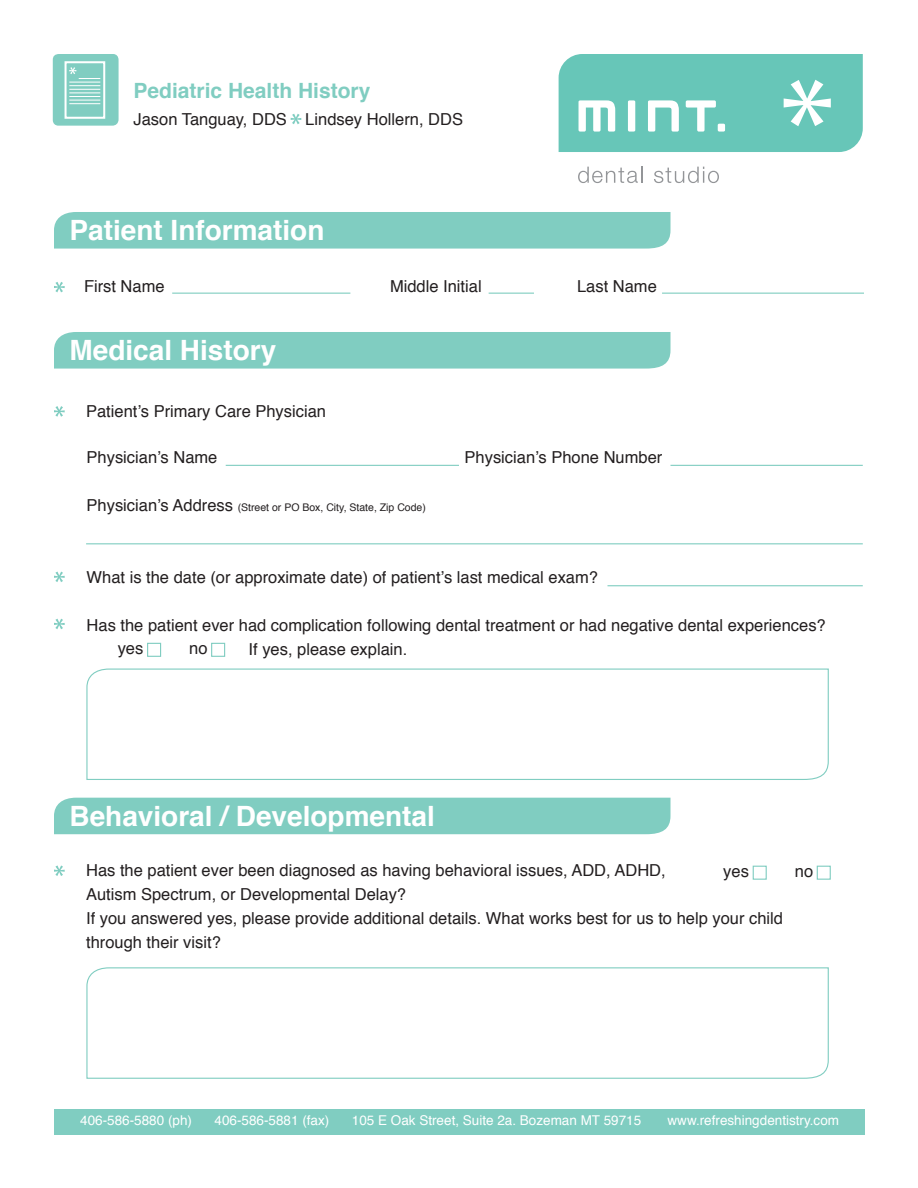
<style>
.page{position:relative;width:918px;height:1188px;background:#fff}
.page>*{position:absolute;margin:0;border:0;box-sizing:border-box;transform-origin:0 0}
.t1{font:700 28.05px "Helvetica";color:#fff}
.t2{font:700 21px "Helvetica";color:#80cdc1}
.t3{font:16.5px/24px "Helvetica";color:#231f20}
.t4{font:13.5px "Helvetica";color:#fff}
.t5{font:10.5px "Helvetica";color:#231f20}
.s1{font-size:16.5px}
</style>
<div class="page">
<svg style="left:578px;top:167px;width:65px;height:16px"></svg>
<svg style="left:654px;top:167px;width:65px;height:16px"></svg>
<svg style="left:559px;top:54px;width:304px;height:98px"></svg>
<svg style="left:53px;top:54px;width:66px;height:72px"></svg>
<svg style="left:291px;top:114px;width:10px;height:10px"></svg>
<div style="left:54px;top:212px;width:616px;height:37px;background:#80cdc1"></div>
<hr style="left:172px;top:293px;width:178px;height:1px;background:#80cdc1">
<hr style="left:489px;top:293px;width:45px;height:1px;background:#80cdc1">
<svg style="left:54px;top:282px;width:11px;height:10px"></svg>
<hr style="left:662px;top:293px;width:202px;height:1px;background:#80cdc1">
<div style="left:54px;top:332px;width:616px;height:37px;background:#80cdc1"></div>
<div style="left:54px;top:798px;width:616px;height:36px;background:#80cdc1"></div>
<svg style="left:54px;top:406px;width:11px;height:11px"></svg>
<svg style="left:54px;top:865px;width:11px;height:11px"></svg>
<svg style="left:54px;top:572px;width:11px;height:10px"></svg>
<svg style="left:54px;top:619px;width:11px;height:10px"></svg>
<svg style="left:86px;top:668px;width:743px;height:112px"></svg>
<svg style="left:86px;top:967px;width:743px;height:112px"></svg>
<hr style="left:226px;top:465px;width:233px;height:1px;background:#80cdc1">
<hr style="left:671px;top:465px;width:192px;height:1px;background:#80cdc1">
<hr style="left:608px;top:585px;width:255px;height:1px;background:#80cdc1">
<hr style="left:86px;top:543px;width:777px;height:1px;background:#80cdc1">
<div style="left:147px;top:643px;width:14px;height:14px;border:1px solid #80cdc1"></div>
<div style="left:753px;top:866px;width:14px;height:14px;border:1px solid #80cdc1"></div>
<div style="left:211px;top:643px;width:14px;height:14px;border:1px solid #80cdc1"></div>
<div style="left:817px;top:866px;width:14px;height:14px;border:1px solid #80cdc1"></div>
<div style="left:55px;top:1109px;width:810px;height:25px;background:#80cdc1"></div>
<p class="t2" style="left:133px;top:74px;width:238px">Pediatric Health History</p>
<p class="t3" style="left:133px;top:108px;width:331px">Jason Tanguay, DDS Lindsey Hollern, DDS</p>
<h1 class="t1" style="left:70px;top:208px;width:256px">Patient Information</h1>
<p class="t3" style="left:84px;top:275px;width:82px">First Name</p>
<p class="t3" style="left:390px;top:275px;width:93px">Middle Initial</p>
<h1 class="t1" style="left:70px;top:328px;width:208px">Medical History</h1>
<p class="t3" style="left:86px;top:400px;width:241px">Patient’s Primary Care Physician</p>
<p class="t3" style="left:577px;top:275px;width:81px">Last Name</p>
<p class="t3" style="left:87px;top:446px;width:132px">Physician’s Name</p>
<p class="t3" style="left:465px;top:446px;width:199px">Physician’s Phone Number</p>
<p class="t5" style="left:87px;top:499px;width:341px"><span class="s1">Physician’s Address</span> (Street or PO Box, City, State, Zip Code)</p>
<p class="t3" style="left:87px;top:566px;width:513px">What is the date (or approximate date) of patient’s last medical exam?</p>
<p class="t3" style="left:118px;top:615px;width:710px;line-height:22.6px;text-indent:-31px">Has the patient ever had complication following dental treatment or had negative dental experiences? yes</p>
<p class="t3" style="left:189px;top:637px;width:20px">no</p>
<p class="t3" style="left:249px;top:638px;width:160px">If yes, please explain.</p>
<h1 class="t1" style="left:70px;top:793px;width:367px">Behavioral / Developmental</h1>
<p class="t3" style="left:86px;top:859px;width:698px">Has the patient ever been diagnosed as having behavioral issues, ADD, ADHD,<br>Autism Spectrum, or Developmental Delay?<br>If you answered yes, please provide additional details. What works best for us to help your child through their visit?</p>
<p class="t3" style="left:723px;top:859px;width:27px">yes</p>
<p class="t3" style="left:795px;top:859px;width:20px">no</p>
<p class="t4" style="left:80px;top:1110px;width:113px">406-586-5880 (ph)</p>
<p class="t4" style="left:215px;top:1110px;width:116px">406-586-5881 (fax)</p>
<p class="t4" style="left:352px;top:1110px;width:291px">105 E Oak Street, Suite 2a. Bozeman MT 59715</p>
<p class="t4" style="left:668px;top:1110px;width:173px">www.refreshingdentistry.com</p>
</div>
